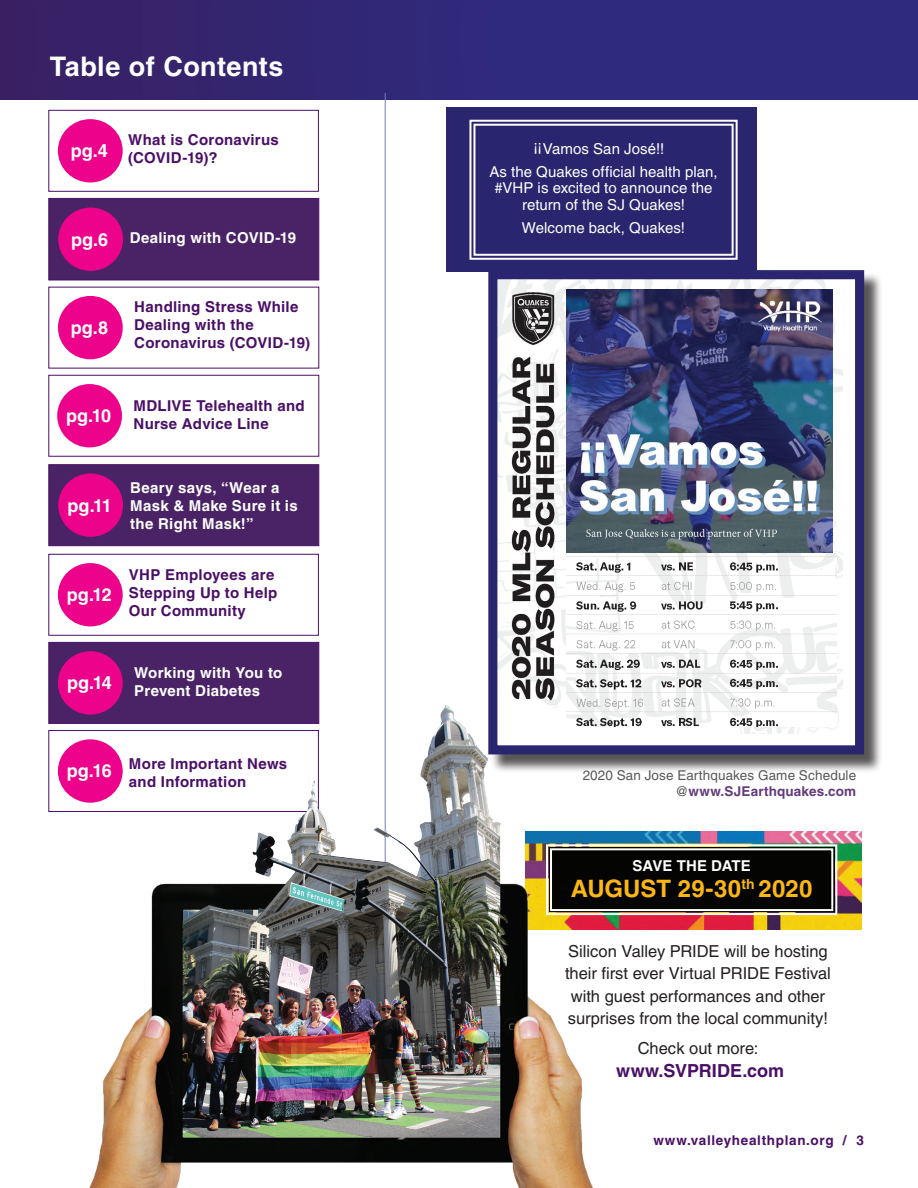
<style>
.page{position:relative;width:918px;height:1188px;background:#fff}
.page>*{position:absolute;margin:0;border:0;box-sizing:border-box;transform-origin:0 0}
.t1{font:700 27px "Helvetica LT Std";letter-spacing:.02em;color:#fff}
.t2{font:700 24px "Helvetica LT Std";color:#fcb615}
.t3{font:700 18px "Helvetica LT Std";color:#fff}
.t4{font:700 18px "Helvetica LT Std";color:#4a0f66}
.t5{font:16.5px/22.5px "Helvetica LT Std";color:#231f20;text-align:center}
.t6{font:700 15px/18px "Helvetica LT Std";letter-spacing:.02em;color:#4a0f66}
.t7{font:15px/23.2px "Helvetica LT Std";letter-spacing:.005em;color:#fff;text-align:center}
.t8{font:700 15px/18px "Helvetica LT Std";letter-spacing:.02em;color:#fff}
.t9{font:700 15px "Helvetica LT Std";color:#fff}
.t10{font:13.5px/16.2px "Helvetica LT Std";letter-spacing:.01em;color:#57585a;text-align:right}
.t11{font:700 13.5px "Helvetica LT Std";letter-spacing:.05em;color:#4a0f66}
.s1{font-size:18px}
.s2{font-family:"Arial"}
.s3{font-weight:700;color:#633b7c}
</style>
<div class="page">
<div style="left:0;top:0;width:918px;height:100px;background:linear-gradient(to right,#372268,#2b2c84)"></div>
<hr style="left:385px;top:93px;width:1px;height:781px;background:#757dbb">
<div style="left:49px;top:110px;width:270px;height:81px;border:1px solid #4a0f66"></div>
<div style="left:58px;top:119px;width:65px;height:63px;background:#ed028c;border-radius:50%"></div>
<div style="left:49px;top:198px;width:270px;height:82px;background:#4a2366;border:1px solid #4a0f66"></div>
<div style="left:58px;top:208px;width:65px;height:63px;background:#ed028c;border-radius:50%"></div>
<div style="left:49px;top:465px;width:270px;height:81px;background:#4a2366"></div>
<div style="left:58px;top:474px;width:65px;height:63px;background:#ed028c;border-radius:50%"></div>
<div style="left:49px;top:554px;width:270px;height:81px;border:1px solid #4a0f66"></div>
<div style="left:58px;top:563px;width:65px;height:63px;background:#ed028c;border-radius:50%"></div>
<div style="left:58px;top:296px;width:65px;height:63px;background:#ed028c;border-radius:50%"></div>
<div style="left:49px;top:375px;width:270px;height:81px;border:1px solid #4a0f66"></div>
<div style="left:57px;top:384px;width:65px;height:63px;background:#ed028c;border-radius:50%"></div>
<div style="left:491px;top:272px;width:392px;height:501px;background:#231f20;opacity:.75"></div>
<div style="left:493px;top:275px;width:367px;height:475px;background:#fff"></div>
<img style="left:498px;top:280px;width:345px;height:453px">
<div style="left:488px;top:270px;width:376px;height:484px;border:9px solid #29256f"></div>
<img style="left:567px;top:289px;width:265px;height:265px">
<img style="left:566px;top:554px;width:270px;height:172px">
<div style="left:446px;top:107px;width:311px;height:164px;background:#29256f"></div>
<svg style="left:469px;top:119px;width:269px;height:141px"></svg>
<div style="left:473px;top:124px;width:261px;height:132px;border:2px solid #fff"></div>
<img style="left:633px;top:831px;width:228px;height:99px">
<svg style="left:633px;top:843px;width:205px;height:73px;background:#201f19"></svg>
<div style="left:550px;top:848px;width:283px;height:63px;border:2px solid #fff"></div>
<div style="left:49px;top:642px;width:270px;height:82px;background:#4a2366"></div>
<div style="left:58px;top:651px;width:65px;height:64px;background:#ed028c;border-radius:50%"></div>
<div style="left:58px;top:739px;width:65px;height:64px;background:#ed028c;border-radius:50%"></div>
<img style="left:80px;top:706px;width:553px;height:482px">
<h1 class="t1" style="left:50px;top:50px;width:235px">Table of Contents</h1>
<p class="t3" style="left:71px;top:140px;width:39px">pg.4</p>
<p class="t6" style="left:128px;top:131px;width:152px">What is Coronavirus (COVID-19)?</p>
<p class="t8" style="left:71px;top:228px;width:227px"><span class="s1">pg.6</span> Dealing with COVID-19</p>
<p class="t3" style="left:55px;top:241px;width:39px">pg.4</p>
<p class="t3" style="left:71px;top:317px;width:39px">pg.8</p>
<p class="t6" style="left:134px;top:298px;width:177px">Handling Stress While<br>Dealing with the<br>Coronavirus (COVID-19)</p>
<p class="t3" style="left:66px;top:405px;width:46px">pg.10</p>
<p class="t6" style="left:134px;top:396px;width:173px">MDLIVE Telehealth and<br>Nurse Advice Line</p>
<p class="t3" style="left:68px;top:494px;width:46px">pg.11</p>
<p class="t3" style="left:67px;top:584px;width:46px">pg.12</p>
<p class="t8" style="left:130px;top:478px;width:169px">Beary says, “Wear a<br>Mask &amp; Make Sure it is the Right Mask!”</p>
<p class="t6" style="left:129px;top:566px;width:150px">VHP Employees are<br>Stepping Up to Help<br>Our Community</p>
<p class="t3" style="left:67px;top:672px;width:46px">pg.14</p>
<p class="t8" style="left:134px;top:664px;width:150px">Working with You to<br>Prevent Diabetes</p>
<p class="t3" style="left:67px;top:760px;width:46px">pg.16</p>
<p class="t6" style="left:129px;top:754px;width:160px">More Important News and Information</p>
<p class="t7" style="left:489px;top:137px;width:230px">Vamos San Jos<span class="s2">é</span>!!<br>As the Quakes official health plan,</p>
<p class="t7" style="left:495px;top:180px;width:220px;line-height:16.5px">#VHP is excited to announce the return of the SJ Quakes!</p>
<p class="t7" style="left:522px;top:216px;width:165px">Welcome back, Quakes!</p>
<p class="t7" style="left:542px;top:160px;width:10px;rotate:-180deg">!!</p>
<p class="t10" style="left:583px;top:767px;width:275px">2020 San Jose Earthquakes Game Schedule @<span class="s3">www.SJEarthquakes.com</span></p>
<p class="t9" style="left:632px;top:856px;width:120px">SAVE THE DATE</p>
<h2 class="t2" style="left:571px;top:874px;width:243px">AUGUST 29-30<sup>th</sup> 2020</h2>
<p class="t5" style="left:565px;top:940px;width:267px">Silicon Valley PRIDE will be hosting their first ever Virtual PRIDE Festival with guest performances and other surprises from the local community!</p>
<p class="t5" style="left:638px;top:1036px;width:122px">Check out more:</p>
<p class="t4" style="left:616px;top:1059px;width:169px">www.SVPRIDE.com</p>
<p class="t11" style="left:653px;top:1132px;width:212px">www.valleyhealthplan.org / 3</p>
</div>
